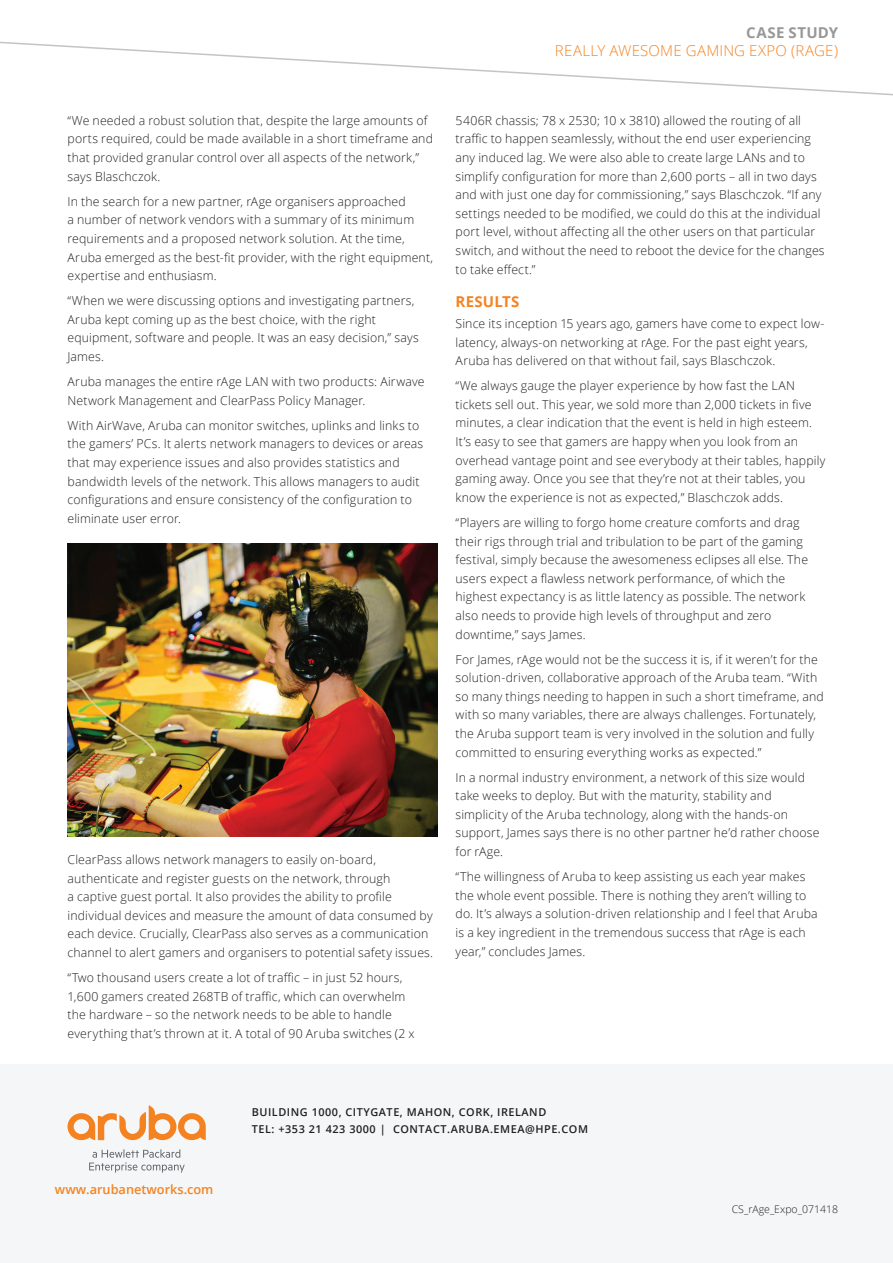
<style>
.page{position:relative;width:893px;height:1263px;background:#fff}
.page>*{position:absolute;margin:0;border:0;box-sizing:border-box;transform-origin:0 0}
.t1{font:300 15px "Open Sans";letter-spacing:.015em;color:#f58320}
.t2{font:700 15px "Open Sans";letter-spacing:.02em;color:#999899}
.t3{font:700 15px "Open Sans";letter-spacing:.015em;color:#f58320}
.t4{font:600 12.75px "Open Sans";color:#f58320}
.t5{font:300 12.3px/18.6px "Open Sans";letter-spacing:.01em;color:#231f20}
.t6{font:600 10.8px/17.2px "Open Sans";letter-spacing:.05em;color:#231f20}
.t7{font:300 10.5px "Open Sans";color:#231f20}
</style>
<div class="page">
<div style="left:0;top:1065px;width:893px;height:198px;background:#f4f6f7"></div>
<svg style="left:89px;top:1149px;width:96px;height:23px"></svg>
<svg style="left:67px;top:1105px;width:139px;height:35px"></svg>
<svg style="left:0;top:41px;width:893px;height:55px"></svg>
<img style="left:68px;top:544px;width:369px;height:292px">
<p class="t5" style="left:68px;top:111px;width:367px">“We needed a robust solution that, despite the large amounts of ports required, could be made available in a short timeframe and that provided granular control over all aspects of the network,” says Blaschczok.</p>
<p class="t5" style="left:68px;top:192px;width:367px">In the search for a new partner, rAge organisers approached<br>a number of network vendors with a summary of its minimum requirements and a proposed network solution. At the time, Aruba emerged as the best-fit provider, with the right equipment, expertise and enthusiasm.</p>
<p class="t5" style="left:68px;top:291px;width:353px">“When we were discussing options and investigating partners, Aruba kept coming up as the best choice, with the right equipment, software and people. It was an easy decision,” says James.</p>
<p class="t5" style="left:68px;top:372px;width:359px">Aruba manages the entire rAge LAN with two products: Airwave<br>Network Management and ClearPass Policy Manager.</p>
<p class="t5" style="left:68px;top:416px;width:357px">With AirWave, Aruba can monitor switches, uplinks and links to the gamers’ PCs. It alerts network managers to devices or areas that may experience issues and also provides statistics and bandwidth levels of the network. This allows managers to audit configurations and ensure consistency of the configuration to eliminate user error.</p>
<p class="t5" style="left:68px;top:850px;width:367px">ClearPass allows network managers to easily on-board, authenticate and register guests on the network, through<br>a captive guest portal. It also provides the ability to profile individual devices and measure the amount of data consumed by each device. Crucially, ClearPass also serves as a communication channel to alert gamers and organisers to potential safety issues.</p>
<p class="t5" style="left:68px;top:968px;width:349px">“Two thousand users create a lot of traffic – in just 52 hours, 1,600 gamers created 268TB of traffic, which can overwhelm the hardware – so the network needs to be able to handle everything that’s thrown at it. A total of 90 Aruba switches (2 x</p>
<p class="t2" style="left:746px;top:22px;width:93px">CASE STUDY</p>
<p class="t1" style="left:555px;top:41px;width:285px">REALLY AWESOME GAMING EXPO (RAGE)</p>
<p class="t5" style="left:456px;top:111px;width:371px">5406R chassis; 78 x 2530; 10 x 3810) allowed the routing of all traffic to happen seamlessly, without the end user experiencing any induced lag. We were also able to create large LANs and to simplify configuration for more than 2,600 ports – all in two days and with just one day for commissioning,” says Blaschczok. “If any settings needed to be modified, we could do this at the individual port level, without affecting all the other users on that particular switch, and without the need to reboot the device for the changes to take effect.”</p>
<p class="t3" style="left:456px;top:291px;width:65px">RESULTS</p>
<p class="t5" style="left:456px;top:314px;width:370px">Since its inception 15 years ago, gamers have come to expect low&shy;latency, always-on networking at rAge. For the past eight years,<br>Aruba has delivered on that without fail, says Blaschczok.</p>
<p class="t5" style="left:456px;top:376px;width:371px">“We always gauge the player experience by how fast the LAN tickets sell out. This year, we sold more than 2,000 tickets in five minutes, a clear indication that the event is held in high esteem.<br>It’s easy to see that gamers are happy when you look from an overhead vantage point and see everybody at their tables, happily gaming away. Once you see that they’re not at their tables, you know the experience is not as expected,” Blaschczok adds.</p>
<p class="t5" style="left:456px;top:513px;width:354px">“Players are willing to forgo home creature comforts and drag their rigs through trial and tribulation to be part of the gaming festival, simply because the awesomeness eclipses all else. The users expect a flawless network performance, of which the highest expectancy is as little latency as possible. The network also needs to provide high levels of throughput and zero downtime,” says James.</p>
<p class="t5" style="left:456px;top:649px;width:370px">For James, rAge would not be the success it is, if it weren’t for the solution-driven, collaborative approach of the Aruba team. “With so many things needing to happen in such a short timeframe, and with so many variables, there are always challenges. Fortunately, the Aruba support team is very involved in the solution and fully committed to ensuring everything works as expected.”</p>
<p class="t5" style="left:456px;top:767px;width:365px">In a normal industry environment, a network of this size would take weeks to deploy. But with the maturity, stability and simplicity of the Aruba technology, along with the hands-on support, James says there is no other partner he’d rather choose for rAge.</p>
<p class="t5" style="left:456px;top:867px;width:364px">“The willingness of Aruba to keep assisting us each year makes the whole event possible. There is nothing they aren’t willing to do. It’s always a solution-driven relationship and I feel that Aruba is a key ingredient in the tremendous success that rAge is each year,” concludes James.</p>
<p class="t4" style="left:55px;top:1180px;width:160px">www.arubanetworks.com</p>
<p class="t6" style="left:252px;top:1103px;width:338px">BUILDING 1000, CITYGATE, MAHON, CORK, IRELAND<br>TEL: +353 21 423 3000 | CONTACT.ARUBA.EMEA@HPE.COM</p>
<p class="t7" style="left:732px;top:1202px;width:108px">CS_rAge_Expo_071418</p>
</div>
